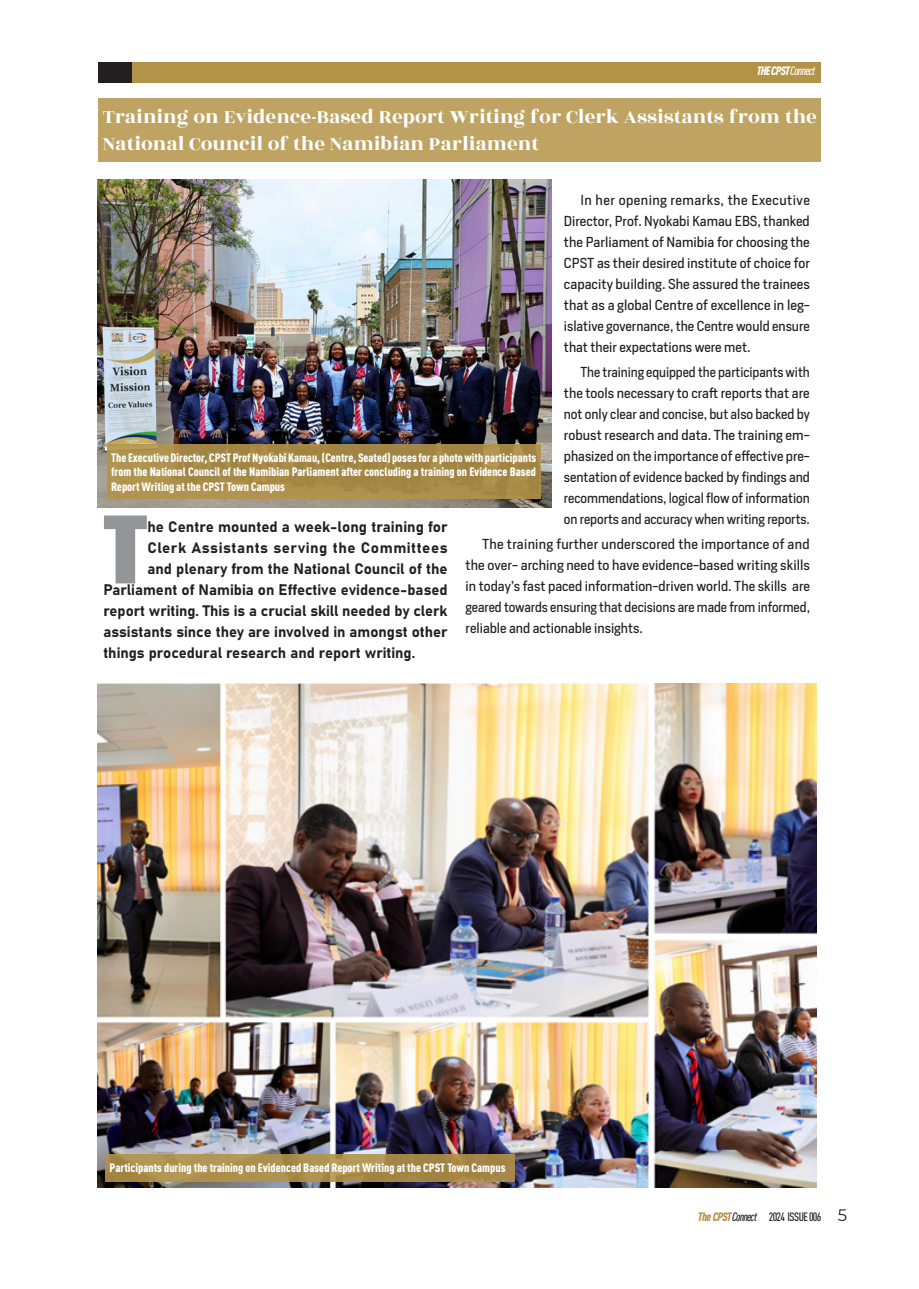
<style>
.page{position:relative;width:919px;height:1289px;background:#fff}
.page>*{position:absolute;margin:0;border:0;box-sizing:border-box;transform-origin:0 0}
.intor{font:85.8px "Impact";color:#939598;scale:1.11 1}
.Title_cover_2{font:21px/27px "Rozha One";color:#fff}
.intor-2{font:15px "Bahnschrift";color:#231f20}
.intor-3{font:15px "Bahnschrift";letter-spacing:.035em;color:#231f20}
.main-Text-body{font:13.5px/21px "Heron Sans";letter-spacing:-.005em;color:#231f20;text-align:justify}
.main-Text-body-2{font:13.5px/21px "Heron Sans";letter-spacing:-.005em;color:#231f20;text-align:justify;scale:.96 1}
.t1{font:900 condensed 12px/14.4px "DIN Pro";color:#fff;text-align:justify}
.t2{font:500 condensed 12px "DIN Pro";letter-spacing:-.06em;color:#231f20}
.t3{font:italic 900 condensed 12px "DIN Pro";letter-spacing:-.06em;color:#fff}
.s1{font-weight:500}
.s2{font-weight:900;font-style:italic;color:#b39348}
.s3{font-style:italic}
.s4{font-family:"Montserrat";font-weight:400;font-stretch:normal;font-size:16.5px}
</style>
<div class="page">
<div style="left:99px;top:63px;width:721px;height:20px;background:#b39348"></div>
<div style="left:99px;top:63px;width:33px;height:20px;background:#231f20"></div>
<div style="left:98px;top:98px;width:723px;height:63px;background:#bea362"></div>
<img style="left:98px;top:180px;width:453px;height:327px">
<img style="left:98px;top:683px;width:718px;height:504px">
<div style="left:105px;top:1154px;width:409px;height:27px;background:#ac8f4c"></div>
<div style="left:107px;top:445px;width:433px;height:54px;background:#a68945"></div>
<p class="t3" style="left:756px;top:62px;width:60px">THE CPST<span class="s1">Connect</span></p>
<p class="Title_cover_2" style="left:103px;top:103px;width:715px">Training on Evidence-Based Report Writing for Clerk Assistants from the<br>National Council of the Namibian Parliament</p>
<p class="main-Text-body" style="left:564px;top:189px;width:247px;text-indent:16px">In her opening remarks, the Executive Director, Prof. Nyokabi Kamau EBS, thanked the Parliament of Namibia for choosing the CPST as their desired institute of choice for capacity building. She assured the trainees that as a global Centre of excellence in leg&shy;islative governance, the Centre would ensure that their expectations were met.</p>
<p class="main-Text-body-2" style="left:564px;top:361px;width:258px;text-indent:16px">The training equipped the participants with the tools necessary to craft reports that are not only clear and concise, but also backed by robust research and data. The training em&shy;phasized on the importance of effective pre&shy;sentation of evidence backed by findings and recommendations, logical flow of information on reports and accuracy when writing reports.</p>
<p class="main-Text-body" style="left:465px;top:533px;width:346px;text-indent:16px">The training further underscored the importance of and the over- arching need to have evidence-based writing skills in today’s fast paced information-driven world. The skills are geared towards ensuring that decisions are made from informed, reliable and actionable insights.</p>
<p class="t1" style="left:111px;top:449px;width:426px">The Executive Director, CPST Prof Nyokabi Kamau, (Centre, Seated) poses for a photo with participants from the National Council of the Namibian Parliament after concluding a training on Evidence Based Report Writing at the CPST Town Campus</p>
<p class="intor" style="left:103px;top:483px;width:41px">T</p>
<p class="intor-2" style="left:147px;top:515px;width:302px">he Centre mounted a week-long training for</p>
<p class="intor-3" style="left:147px;top:536px;width:302px">Clerk Assistants serving the Committees</p>
<p class="intor-2" style="left:147px;top:557px;width:302px">and plenary from the National Council of the</p>
<p class="intor-2" style="left:103px;top:578px;width:346px">Parliament of Namibia on Effective evidence-based</p>
<p class="intor-2" style="left:103px;top:599px;width:345px">report writing. This is a crucial skill needed by clerk</p>
<p class="intor-2" style="left:103px;top:620px;width:346px">assistants since they are involved in amongst other</p>
<p class="intor-2" style="left:103px;top:641px;width:313px">things procedural research and report writing.</p>
<p class="t1" style="left:110px;top:1159px;width:397px">Participants during the training on Evidenced Based Report Writing at the CPST Town Campus</p>
<p class="t2" style="left:698px;top:1207px;width:151px"><span class="s2">The CPST</span><span class="s3">Connect</span> 2024 ISSUE 006 <span class="s4">5</span></p>
</div>
